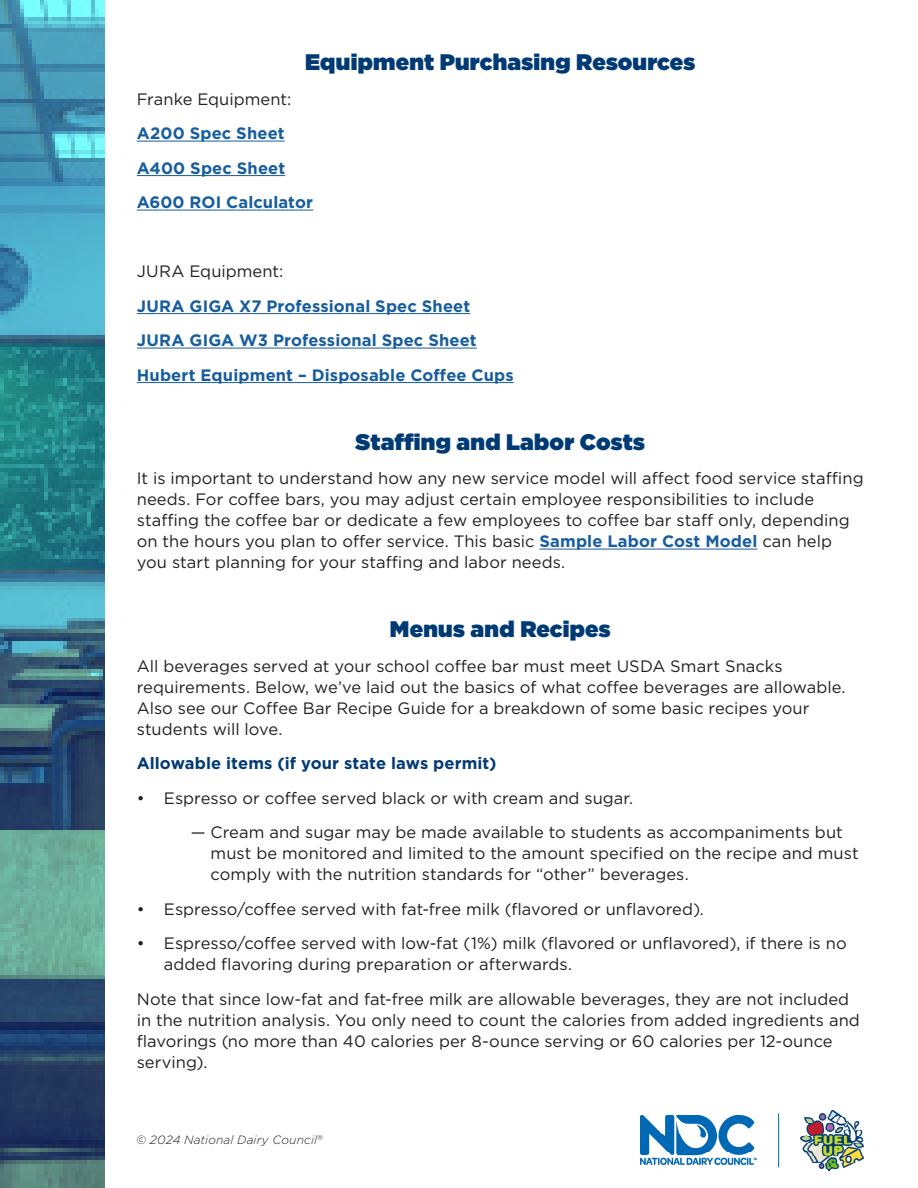
<style>
.page{position:relative;width:918px;height:1188px;background:#fff}
.page>*{position:absolute;margin:0;border:0;box-sizing:border-box;transform-origin:0 0}
.t1{font:900 22.5px "Gotham";letter-spacing:.01em;color:#003a74}
.t2{font:16.5px/21px "Gotham";color:#231f20}
.t3{font:700 16.5px "Gotham";letter-spacing:.005em;color:#175d9e}
.t4{font:700 16.5px "Gotham";letter-spacing:.005em;color:#003a74}
.t5{font:italic 300 12px "Gotham";letter-spacing:.01em;color:#231f20}
.s1{font-weight:700;color:#175d9e}
</style>
<div class="page">
<img style="left:800px;top:1110px;width:64px;height:61px">
<img style="left:641px;top:1116px;width:115px;height:49px">
<hr style="left:778px;top:1113px;width:1px;height:54px;background:#069">
<svg style="left:0;top:0;width:105px;height:1188px;background:#3d8093"></svg>
<hr style="left:137px;top:141px;width:148px;height:1px;background:#175d9e">
<hr style="left:137px;top:175px;width:148px;height:1px;background:#175d9e">
<hr style="left:137px;top:210px;width:176px;height:1px;background:#175d9e">
<hr style="left:137px;top:313px;width:333px;height:1px;background:#175d9e">
<hr style="left:137px;top:348px;width:340px;height:1px;background:#175d9e">
<hr style="left:137px;top:382px;width:377px;height:1px;background:#175d9e">
<hr style="left:539px;top:549px;width:218px;height:1px;background:#175d9e">
<p class="t1" style="left:305px;top:49px;width:392px">Equipment Purchasing Resources</p>
<p class="t2" style="left:137px;top:88px;width:156px">Franke Equipment:</p>
<p class="t3" style="left:137px;top:123px;width:149px">A200 Spec Sheet</p>
<p class="t3" style="left:137px;top:157px;width:150px">A400 Spec Sheet</p>
<p class="t3" style="left:137px;top:192px;width:178px">A600 ROI Calculator</p>
<p class="t2" style="left:137px;top:261px;width:148px">JURA Equipment:</p>
<p class="t3" style="left:137px;top:295px;width:335px">JURA GIGA X7 Professional Spec Sheet</p>
<p class="t3" style="left:137px;top:330px;width:341px">JURA GIGA W3 Professional Spec Sheet</p>
<p class="t3" style="left:137px;top:364px;width:378px">Hubert Equipment – Disposable Coffee Cups</p>
<p class="t1" style="left:356px;top:429px;width:291px">Staffing and Labor Costs</p>
<p class="t2" style="left:137px;top:468px;width:728px">It is important to understand how any new service model will affect food service staffing needs. For coffee bars, you may adjust certain employee responsibilities to include staffing the coffee bar or dedicate a few employees to coffee bar staff only, depending on the hours you plan to offer service. This basic <span class="s1">Sample Labor Cost Model</span> can help you start planning for your staffing and labor needs.</p>
<p class="t1" style="left:390px;top:616px;width:222px">Menus and Recipes</p>
<p class="t2" style="left:137px;top:655px;width:710px">All beverages served at your school coffee bar must meet USDA Smart Snacks requirements. Below, we’ve laid out the basics of what coffee beverages are allowable.<br>Also see our Coffee Bar Recipe Guide for a breakdown of some basic recipes your students will love.</p>
<p class="t4" style="left:137px;top:753px;width:361px">Allowable items (if your state laws permit)</p>
<p class="t2" style="left:137px;top:787px;width:498px">• Espresso or coffee served black or with cream and sugar.</p>
<p class="t2" style="left:211px;top:822px;width:650px;text-indent:-20px">— Cream and sugar may be made available to students as accompaniments but must be monitored and limited to the amount specified on the recipe and must comply with the nutrition standards for “other” beverages.</p>
<p class="t2" style="left:137px;top:898px;width:569px">• Espresso/coffee served with fat-free milk (flavored or unflavored).</p>
<p class="t2" style="left:164px;top:933px;width:684px;text-indent:-27px">• Espresso/coffee served with low-fat (1%) milk (flavored or unflavored), if there is no added flavoring during preparation or afterwards.</p>
<p class="t2" style="left:137px;top:988px;width:725px">Note that since low-fat and fat-free milk are allowable beverages, they are not included in the nutrition analysis. You only need to count the calories from added ingredients and flavorings (no more than 40 calories per 8-ounce serving or 60 calories per 12-ounce serving).</p>
<p class="t5" style="left:136px;top:1133px;width:188px">© 2024 National Dairy Council<sup>®</sup></p>
</div>
